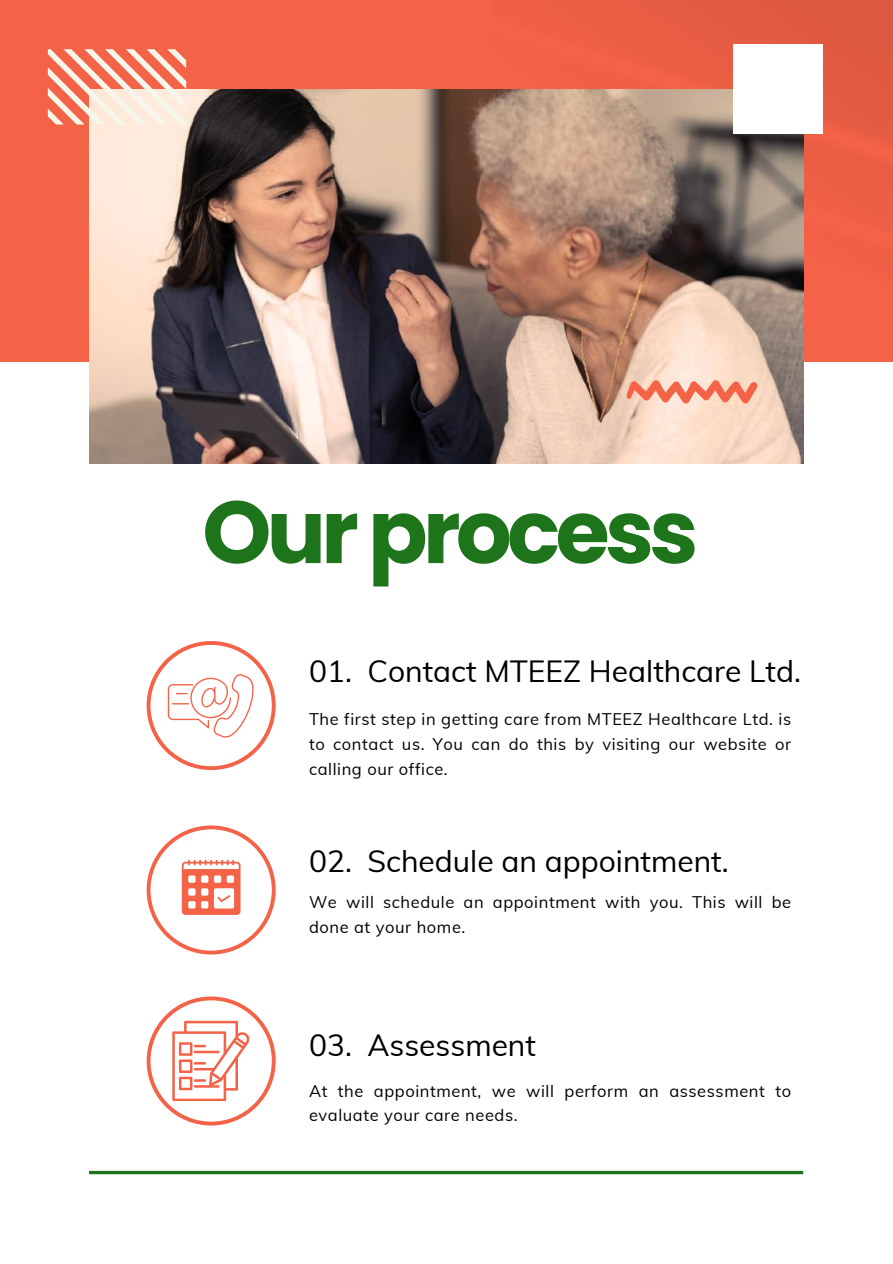
<style>
.page{position:relative;width:893px;height:1264px;background:#fff}
.page>*{position:absolute;margin:0;border:0;box-sizing:border-box;transform-origin:0 0}
.t1{font:700 87.9px "Poppins";letter-spacing:-.055em;color:#1e741b}
.t2{font:30px "Muli";color:#000}
.t3{font:16.5px/24.8px "Muli";letter-spacing:.035em;color:#000}
</style>
<div class="page">
<div style="left:0;top:0;width:892px;height:362px;background:#f46247"></div>
<img style="left:603px;top:0;width:289px;height:296px">
<img style="left:89px;top:89px;width:714px;height:375px">
<div style="left:732px;top:45px;width:90px;height:89px;background:#fff"></div>
<svg style="left:89px;top:1170px;width:714px;height:4px;background:#4e914b"></svg>
<svg style="left:48px;top:49px;width:138px;height:75px"></svg>
<svg style="left:626px;top:379px;width:133px;height:25px;background:#f7a58e"></svg>
<svg style="left:147px;top:996px;width:129px;height:129px"></svg>
<svg style="left:147px;top:825px;width:129px;height:129px"></svg>
<svg style="left:147px;top:641px;width:129px;height:129px"></svg>
<h1 class="t1" style="left:202px;top:471px;width:497px">Our process</h1>
<h2 class="t2" style="left:309px;top:652px;width:493px">01. Contact MTEEZ Healthcare Ltd.</h2>
<p class="t3" style="left:309px;top:706px;width:483px;text-align:justify">The first step in getting care from MTEEZ Healthcare Ltd. is to contact us. You can do this by visiting our website or calling our office.</p>
<h2 class="t2" style="left:309px;top:842px;width:421px">02. Schedule an appointment.</h2>
<p class="t3" style="left:309px;top:889px;width:483px">We will schedule an appointment with you. This will be done at your home.</p>
<h2 class="t2" style="left:309px;top:1026px;width:228px">03. Assessment</h2>
<p class="t3" style="left:309px;top:1078px;width:483px">At the appointment, we will perform an assessment to evaluate your care needs.</p>
</div>
